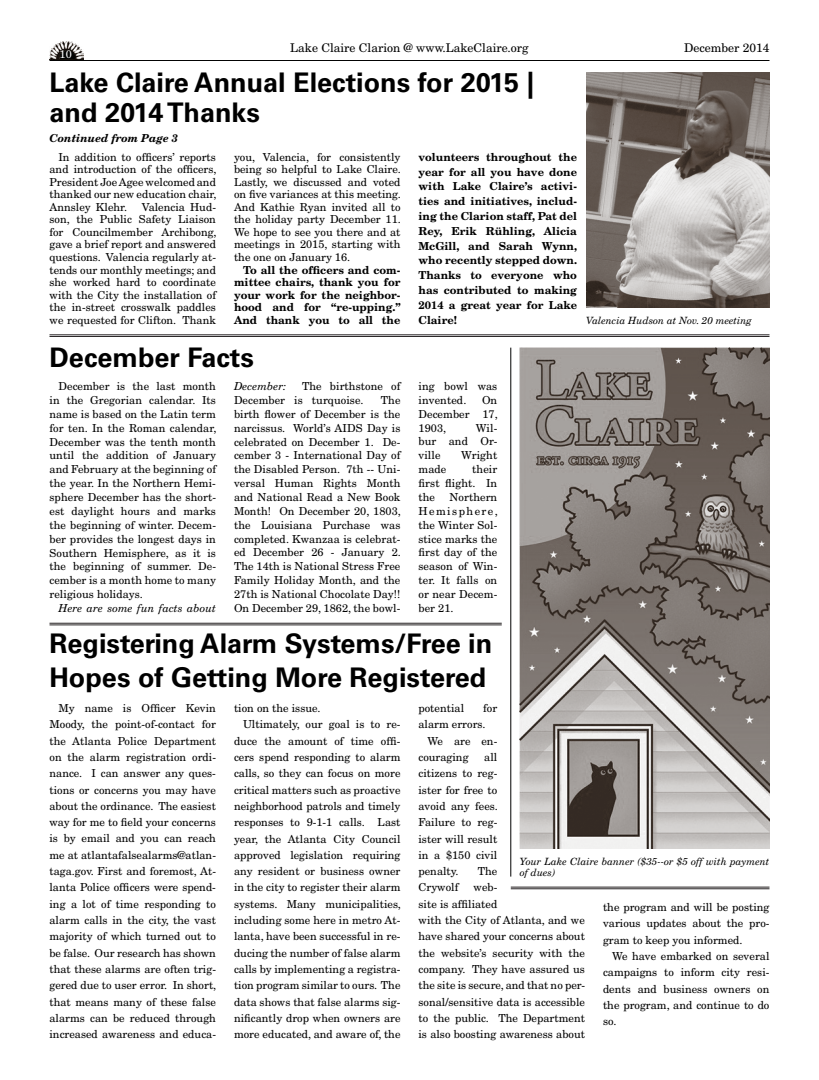
<style>
.page{position:relative;width:819px;height:1080px;background:#fff}
.page>*{position:absolute;margin:0;border:0;box-sizing:border-box;transform-origin:0 0}
.t1{font:700 27px/33.8px "Univers LT Std";color:#000}
.t2{font:12px "New Century Schlbk LT Std";color:#000}
.t3{font:11px/13.9px "New Century Schlbk LT Std";color:#000;text-align:justify}
.t4{font:700 11px/14.8px "New Century Schlbk LT Std";color:#000;text-align:justify}
.t5{font:italic 11px "New Century Schlbk LT Std";letter-spacing:.005em;color:#000}
.t6{font:italic 700 11px "New Century Schlbk LT Std";color:#000}
.t7{font:11px "New Century Schlbk LT Std";color:#fff}
.t8{font:italic 10px/11px "New Century Schlbk LT Std";color:#000}
</style>
<div class="page">
<hr style="left:50px;top:60px;width:720px;height:1px;background:#000">
<img style="left:50px;top:41px;width:33px;height:19px">
<hr style="left:50px;top:335px;width:720px;height:1px;background:#272324">
<hr style="left:50px;top:336px;width:720px;height:1px;background:#272324">
<hr style="left:50px;top:623px;width:452px;height:1px;background:#272324">
<hr style="left:50px;top:625px;width:452px;height:1px;background:#272324">
<hr style="left:511px;top:887px;width:259px;height:1px;background:#272324">
<hr style="left:511px;top:889px;width:259px;height:1px;background:#272324">
<hr style="left:510px;top:348px;width:1px;height:529px;background:#000">
<img style="left:520px;top:348px;width:250px;height:501px">
<img style="left:586px;top:72px;width:184px;height:235px">
<p class="t7" style="left:60px;top:47px;width:14px">10</p>
<p class="t2" style="left:290px;top:40px;width:240px">Lake Claire Clarion @ www.LakeClaire.org</p>
<p class="t2" style="left:684px;top:40px;width:87px">December 2014</p>
<h1 class="t1" style="left:50px;top:67px;width:486px;line-height:30px">Lake Claire Annual Elections for 2015 | and 2014 Thanks</h1>
<p class="t6" style="left:50px;top:131px;width:130px">Continued from Page 3</p>
<p class="t3" style="left:50px;top:150px;width:168px;line-height:12.5px;text-indent:9px">In addition to officers’ reports and introduction of the officers, President Joe Agee welcomed and thanked our new education chair, Annsley Klehr.</p>
<p class="t3" style="left:50px;top:201px;width:168px;line-height:12.5px;text-indent:92px">Valencia Hud&shy;son, the Public Safety Liaison for Councilmember Archibong, gave a brief report and answered questions. Valencia regularly at&shy;tends our monthly meetings; and she worked hard to coordinate with the City the installation of the in-street crosswalk paddles we requested for Clifton. Thank</p>
<p class="t3" style="left:234px;top:151px;width:168px;line-height:12.5px">you, Valencia, for consistently being so helpful to Lake Claire.<br>Lastly, we discussed and voted on five variances at this meeting.<br>And Kathie Ryan invited all to the holiday party December 11.<br>We hope to see you there and at meetings in 2015, starting with the one on January 16.</p>
<p class="t4" style="left:234px;top:263px;width:168px;line-height:12.5px;text-indent:9px">To all the officers and com&shy;mittee chairs, thank you for your work for the neighbor&shy;hood and for “re-upping.” And thank you to all the</p>
<p class="t4" style="left:419px;top:149px;width:160px">volunteers throughout the year for all you have done with Lake Claire’s activi&shy;ties and initiatives, includ&shy;ing the Clarion staff, Pat del Rey, Erik Rühling, Alicia McGill, and Sarah Wynn, who recently stepped down.<br>Thanks to everyone who has contributed to making 2014 a great year for Lake Claire!</p>
<p class="t8" style="left:586px;top:315px;width:167px">Valencia Hudson at Nov. 20 meeting</p>
<h1 class="t1" style="left:50px;top:341px;width:206px">December Facts</h1>
<p class="t3" style="left:50px;top:379px;width:168px;text-indent:9px">December is the last month in the Gregorian calendar. Its name is based on the Latin term for ten. In the Roman calendar, December was the tenth month until the addition of January and February at the beginning of the year. In the Northern Hemi&shy;sphere December has the short&shy;est daylight hours and marks the beginning of winter. Decem&shy;ber provides the longest days in Southern Hemisphere, as it is the beginning of summer. De&shy;cember is a month home to many religious holidays.</p>
<p class="t5" style="left:58px;top:601px;width:159px">Here are some fun facts about</p>
<p class="t3" style="left:419px;top:379px;width:80px">ing bowl was invented.</p>
<p class="t5" style="left:234px;top:379px;width:54px">December:</p>
<p class="t3" style="left:234px;top:379px;width:168px;text-indent:68px">The birthstone of<br>December is turquoise.</p>
<p class="t3" style="left:419px;top:393px;width:81px;text-indent:64px">On December 17, 1903,</p>
<p class="t3" style="left:234px;top:393px;width:168px;text-indent:147px">The birth flower of December is the narcissus. World’s AIDS Day is celebrated on December 1. De&shy;cember 3 - International Day of the Disabled Person. 7th -- Uni&shy;versal Human Rights Month and National Read a New Book Month! On December 20, 1803, the Louisiana Purchase was completed. Kwanzaa is celebrat&shy;ed December 26 - January 2.<br>The 14th is National Stress Free Family Holiday Month, and the 27th is National Chocolate Day!!<br>On December 29, 1862, the bowl-</p>
<p class="t3" style="left:419px;top:421px;width:80px;text-indent:57px">Wil&shy;bur and Or&shy;ville</p>
<p class="t3" style="left:461px;top:448px;width:38px">Wright</p>
<p class="t3" style="left:419px;top:462px;width:80px;text-indent:54px">their first flight. In the</p>
<p class="t3" style="left:419px;top:462px;width:29px">made</p>
<p class="t3" style="left:419px;top:490px;width:81px;text-indent:31px">Northern Hemisphere, the Winter Sol&shy;stice marks the first day of the season of Win&shy;ter. It falls on or near Decem&shy;ber 21.</p>
<h1 class="t1" style="left:50px;top:627px;width:444px">Registering Alarm Systems/Free in<br>Hopes of Getting More Registered</h1>
<p class="t3" style="left:50px;top:700px;width:168px;line-height:16.3px;text-indent:9px">My name is Officer Kevin Moody, the point-of-contact for the Atlanta Police Department on the alarm registration ordi&shy;nance. I can answer any ques&shy;tions or concerns you may have about the ordinance. The easiest way for me to field your concerns is by email and you can reach me at atlantafalsealarms@atlan&shy;taga.gov. First and foremost, At&shy;lanta Police officers were spend&shy;ing a lot of time responding to alarm calls in the city, the vast majority of which turned out to be false. Our research has shown that these alarms are often trig&shy;gered due to user error. In short, that means many of these false alarms can be reduced through increased awareness and educa-</p>
<p class="t3" style="left:234px;top:701px;width:88px">tion on the issue.</p>
<p class="t3" style="left:419px;top:701px;width:47px">potential</p>
<p class="t3" style="left:419px;top:700px;width:80px;line-height:16.3px;text-indent:65px">for alarm errors.</p>
<p class="t3" style="left:419px;top:733px;width:80px;line-height:16.3px;text-indent:9px">We are en&shy;couraging</p>
<p class="t3" style="left:243px;top:717px;width:159px">Ultimately, our goal is to re-</p>
<p class="t3" style="left:234px;top:734px;width:168px">duce the amount of time offi-</p>
<p class="t3" style="left:234px;top:750px;width:168px">cers spend responding to alarm</p>
<p class="t3" style="left:234px;top:766px;width:168px">calls, so they can focus on more</p>
<p class="t3" style="left:234px;top:783px;width:168px">critical matters such as proactive</p>
<p class="t3" style="left:234px;top:799px;width:168px">neighborhood patrols and timely</p>
<p class="t3" style="left:234px;top:815px;width:168px">responses to 9-1-1 calls. Last</p>
<p class="t3" style="left:234px;top:832px;width:168px">year, the Atlanta City Council</p>
<p class="t3" style="left:234px;top:848px;width:168px">approved legislation requiring</p>
<p class="t3" style="left:234px;top:864px;width:168px">any resident or business owner</p>
<p class="t3" style="left:234px;top:881px;width:168px">in the city to register their alarm</p>
<p class="t3" style="left:234px;top:897px;width:168px">systems. Many municipalities,</p>
<p class="t3" style="left:234px;top:913px;width:168px">including some here in metro At-</p>
<p class="t3" style="left:234px;top:930px;width:168px">lanta, have been successful in re-</p>
<p class="t3" style="left:234px;top:946px;width:168px">ducing the number of false alarm</p>
<p class="t3" style="left:234px;top:962px;width:168px">calls by implementing a registra-</p>
<p class="t3" style="left:234px;top:978px;width:168px">tion program similar to ours. The</p>
<p class="t3" style="left:234px;top:995px;width:168px">data shows that false alarms sig-</p>
<p class="t3" style="left:234px;top:1011px;width:168px">nificantly drop when owners are</p>
<p class="t3" style="left:234px;top:1027px;width:168px">more educated, and aware of, the</p>
<p class="t3" style="left:419px;top:749px;width:81px;line-height:16.3px;text-indent:66px">all citizens to reg&shy;ister for free to avoid any fees.<br>Failure to reg&shy;ister will result in a $150 civil penalty.</p>
<p class="t8" style="left:520px;top:856px;width:251px">Your Lake Claire banner ($35--or $5 off with payment of dues)</p>
<p class="t3" style="left:478px;top:864px;width:21px">The</p>
<p class="t3" style="left:419px;top:879px;width:168px;line-height:16.3px;text-align:left;text-indent:55px">web-<br>site is affiliated<br>with the City of Atlanta, and we have shared your concerns about the website’s security with the company. They have assured us the site is secure, and that no per&shy;sonal/sensitive data is accessible to the public. The Department is also boosting awareness about</p>
<p class="t3" style="left:419px;top:881px;width:41px">Crywolf</p>
<p class="t3" style="left:603px;top:899px;width:168px;line-height:16.3px">the program and will be posting various updates about the pro&shy;gram to keep you informed.</p>
<p class="t3" style="left:603px;top:948px;width:168px;line-height:16.3px;text-indent:9px">We have embarked on several campaigns to inform city resi&shy;dents and business owners on the program, and continue to do so.</p>
</div>
